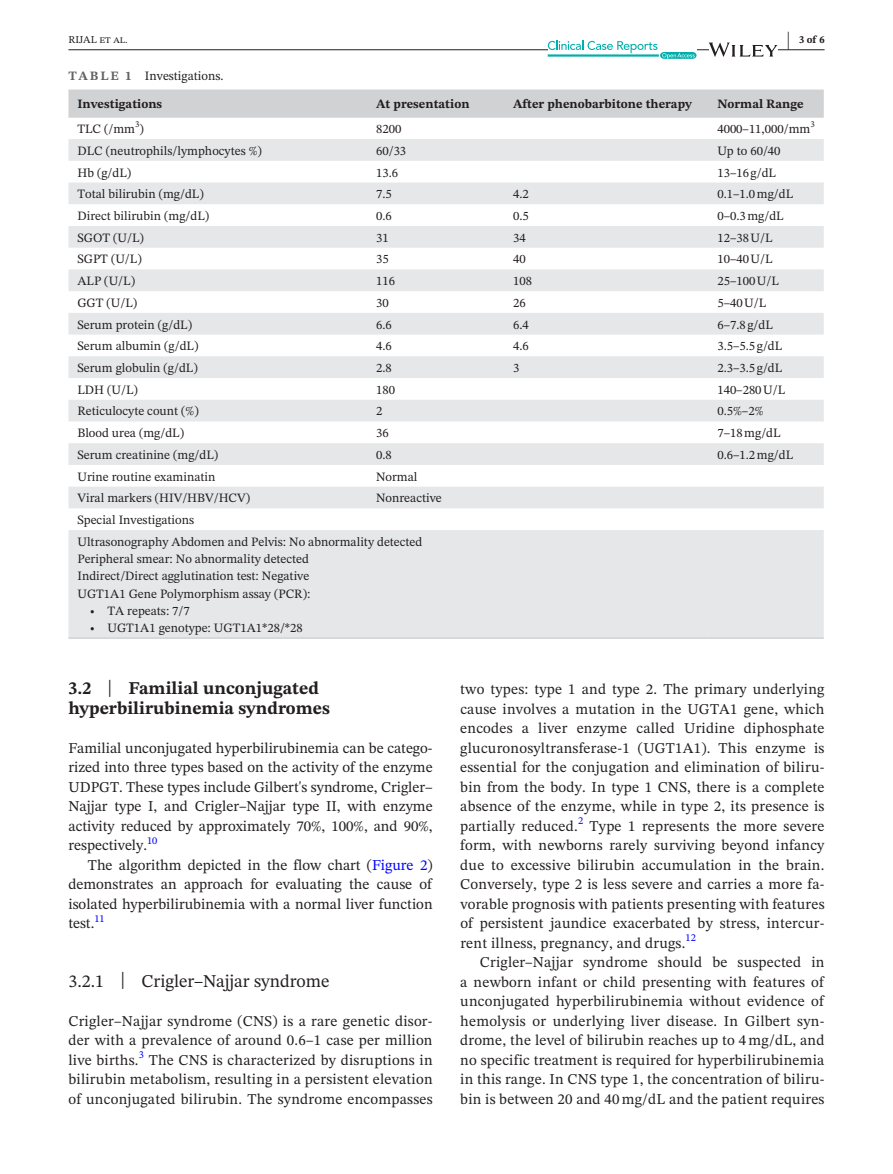
<style>
.page{position:relative;width:893px;height:1174px;background:#fff}
.page>*{position:absolute;margin:0;border:0;box-sizing:border-box;transform-origin:0 0}
.t1{font:700 21px "STIX Two Text";color:#231f20;scale:.42 1}
.t2{font:700 18px/19.5px "STIX Two Text";color:#231f20}
.t3{font:18px "STIX Two Text";color:#231f20}
.t4{font:15px/19.5px "STIX Two Text";letter-spacing:.015em;color:#231f20;text-align:justify}
.t5{font:12.75px/17.2px "STIX Two Text";color:#231f20}
.t6{font:700 12.75px "STIX Two Text";color:#231f20}
.t7{font:10.5px "STIX Two Text";color:#231f20}
.t8{font:10.5px "STIX Two Text";color:#00f}
.t9{font:700 10.5px "STIX Two Text";color:#231f20}
.t10{font:8.85px "STIX Two Text";color:#231f20}
.s1{font-weight:700;color:#636366}
.s2{font-weight:400;font-size:23.7px}
.s3{color:#00f}
.s4{font-size:23.7px}
</style>
<div class="page">
<hr style="left:68px;top:49px;width:756px;height:1px;background:#231f20">
<svg style="left:548px;top:41px;width:148px;height:18px"></svg>
<svg style="left:709px;top:43px;width:68px;height:14px"></svg>
<div style="left:68px;top:90px;width:756px;height:28px;background:#d1d2d4"></div>
<svg style="left:68px;top:139px;width:756px;height:498px;fill:#e6e7e9"></svg>
<hr style="left:68px;top:637px;width:299px;height:2px;background:#d1d2d4">
<hr style="left:367px;top:637px;width:137px;height:2px;background:#d1d2d4">
<hr style="left:504px;top:637px;width:204px;height:2px;background:#d1d2d4">
<hr style="left:708px;top:637px;width:116px;height:2px;background:#d1d2d4">
<h1 class="t1" style="left:787px;top:24px;width:8px">|</h1>
<p class="t7" style="left:68px;top:32px;width:61px">RIJAL et al.</p>
<p class="t9" style="left:799px;top:32px;width:27px">3 of 6</p>
<p class="t5" style="left:68px;top:67px;width:157px"><span class="s1">TABLE 1</span> Investigations.</p>
<p class="t6" style="left:77px;top:95px;width:86px">Investigations</p>
<p class="t6" style="left:376px;top:95px;width:95px">At presentation</p>
<p class="t6" style="left:513px;top:95px;width:180px">After phenobarbitone therapy</p>
<p class="t6" style="left:717px;top:95px;width:88px">Normal Range</p>
<p class="t5" style="left:77px;top:120px;width:68px">TLC (/mm )</p>
<p class="t10" style="left:135px;top:118px;width:6px">3</p>
<p class="t5" style="left:376px;top:120px;width:27px">8200</p>
<p class="t5" style="left:717px;top:120px;width:95px">4000–11,000/mm</p>
<p class="t10" style="left:810px;top:118px;width:6px">3</p>
<p class="t5" style="left:77px;top:142px;width:186px">DLC (neutrophils/lymphocytes %)</p>
<p class="t5" style="left:376px;top:142px;width:32px">60/33</p>
<p class="t5" style="left:717px;top:142px;width:65px">Up to 60/40</p>
<p class="t5" style="left:77px;top:164px;width:55px">Hb (g/dL)</p>
<p class="t5" style="left:376px;top:164px;width:24px">13.6</p>
<p class="t5" style="left:717px;top:164px;width:60px">13–16 g/dL</p>
<p class="t5" style="left:77px;top:185px;width:128px">Total bilirubin (mg/dL)</p>
<p class="t5" style="left:376px;top:185px;width:17px">7.5</p>
<p class="t5" style="left:513px;top:185px;width:17px">4.2</p>
<p class="t5" style="left:717px;top:185px;width:77px">0.1–1.0mg/dL</p>
<p class="t5" style="left:77px;top:207px;width:133px">Direct bilirubin (mg/dL)</p>
<p class="t5" style="left:376px;top:207px;width:17px">0.6</p>
<p class="t5" style="left:513px;top:207px;width:17px">0.5</p>
<p class="t5" style="left:717px;top:207px;width:68px">0–0.3mg/dL</p>
<p class="t5" style="left:77px;top:229px;width:68px">SGOT (U/L)</p>
<p class="t5" style="left:376px;top:229px;width:14px">31</p>
<p class="t5" style="left:513px;top:229px;width:14px">34</p>
<p class="t5" style="left:717px;top:229px;width:57px">12–38U/L</p>
<p class="t5" style="left:77px;top:250px;width:66px">SGPT (U/L)</p>
<p class="t5" style="left:376px;top:250px;width:14px">35</p>
<p class="t5" style="left:513px;top:250px;width:14px">40</p>
<p class="t5" style="left:717px;top:250px;width:57px">10–40U/L</p>
<p class="t5" style="left:77px;top:272px;width:59px">ALP (U/L)</p>
<p class="t5" style="left:376px;top:272px;width:20px">116</p>
<p class="t5" style="left:513px;top:272px;width:20px">108</p>
<p class="t5" style="left:717px;top:272px;width:63px">25–100U/L</p>
<p class="t5" style="left:77px;top:294px;width:61px">GGT (U/L)</p>
<p class="t5" style="left:376px;top:294px;width:14px">30</p>
<p class="t5" style="left:513px;top:294px;width:14px">26</p>
<p class="t5" style="left:717px;top:294px;width:50px">5–40U/L</p>
<p class="t5" style="left:77px;top:316px;width:116px">Serum protein (g/dL)</p>
<p class="t5" style="left:376px;top:316px;width:17px">6.6</p>
<p class="t5" style="left:513px;top:316px;width:17px">6.4</p>
<p class="t5" style="left:717px;top:316px;width:57px">6–7.8 g/dL</p>
<p class="t5" style="left:77px;top:337px;width:122px">Serum albumin (g/dL)</p>
<p class="t5" style="left:376px;top:337px;width:17px">4.6</p>
<p class="t5" style="left:513px;top:337px;width:17px">4.6</p>
<p class="t5" style="left:717px;top:337px;width:66px">3.5–5.5 g/dL</p>
<p class="t5" style="left:77px;top:359px;width:122px">Serum globulin (g/dL)</p>
<p class="t5" style="left:376px;top:359px;width:17px">2.8</p>
<p class="t5" style="left:513px;top:359px;width:8px">3</p>
<p class="t5" style="left:717px;top:359px;width:66px">2.3–3.5 g/dL</p>
<p class="t5" style="left:77px;top:381px;width:62px">LDH (U/L)</p>
<p class="t5" style="left:376px;top:381px;width:20px">180</p>
<p class="t5" style="left:717px;top:381px;width:69px">140–280U/L</p>
<p class="t5" style="left:77px;top:402px;width:123px">Reticulocyte count (%)</p>
<p class="t5" style="left:376px;top:402px;width:8px">2</p>
<p class="t5" style="left:717px;top:402px;width:48px">0.5%–2%</p>
<p class="t5" style="left:77px;top:424px;width:108px">Blood urea (mg/dL)</p>
<p class="t5" style="left:376px;top:424px;width:14px">36</p>
<p class="t5" style="left:717px;top:424px;width:65px">7–18mg/dL</p>
<p class="t5" style="left:77px;top:446px;width:142px">Serum creatinine (mg/dL)</p>
<p class="t5" style="left:376px;top:446px;width:17px">0.8</p>
<p class="t5" style="left:717px;top:446px;width:77px">0.6–1.2mg/dL</p>
<p class="t5" style="left:77px;top:468px;width:139px">Urine routine examinatin</p>
<p class="t5" style="left:376px;top:468px;width:43px">Normal</p>
<p class="t5" style="left:77px;top:489px;width:174px">Viral markers (HIV/HBV/HCV)</p>
<p class="t5" style="left:376px;top:489px;width:67px">Nonreactive</p>
<p class="t5" style="left:77px;top:509px;width:346px;line-height:21.8px">Special Investigations<br>Ultrasonography Abdomen and Pelvis: No abnormality detected</p>
<p class="t5" style="left:77px;top:550px;width:234px;text-align:justify">Peripheral smear: No abnormality detected Indirect/Direct agglutination test: Negative UGT1A1 Gene Polymorphism assay (PCR):</p>
<p class="t5" style="left:89px;top:602px;width:102px">• TA repeats: 7/7</p>
<p class="t5" style="left:89px;top:619px;width:215px">• UGT1A1 genotype: UGT1A1*28/*28</p>
<p class="t2" style="left:68px;top:679px;width:263px">3.2 <span class="s2">|</span> Familial unconjugated hyperbilirubinemia syndromes</p>
<p class="t4" style="left:68px;top:738px;width:366px">Familial unconjugated hyperbilirubinemia can be catego&shy;rized into three types based on the activity of the enzyme UDPGT. These types include Gilbert's syndrome, Crigler– Najjar type I, and Crigler–Najjar type II, with enzyme activity reduced by approximately 70%, 100%, and 90%, respectively.</p>
<p class="t8" style="left:147px;top:832px;width:12px">10</p>
<p class="t4" style="left:68px;top:855px;width:366px;text-indent:20px">The algorithm depicted in the flow chart (<span class="s3">Figure 2</span>) demonstrates an approach for evaluating the cause of isolated hyperbilirubinemia with a normal liver function test.</p>
<p class="t8" style="left:94px;top:910px;width:12px">11</p>
<p class="t3" style="left:68px;top:968px;width:263px">3.2.1 <span class="s4">|</span> Crigler–Najjar syndrome</p>
<p class="t4" style="left:68px;top:1011px;width:366px">Crigler–Najjar syndrome (CNS) is a rare genetic disor&shy;der with a prevalence of around 0.6–1 case per million live births.</p>
<p class="t8" style="left:139px;top:1047px;width:7px">3</p>
<p class="t4" style="left:68px;top:1050px;width:366px;text-indent:80px">The CNS is characterized by disruptions in bilirubin metabolism, resulting in a persistent elevation of unconjugated bilirubin. The syndrome encompasses</p>
<p class="t4" style="left:460px;top:679px;width:366px">two types: type 1 and type 2. The primary underlying cause involves a mutation in the UGTA1 gene, which encodes a liver enzyme called Uridine diphosphate glucuronosyltransferase-1 (UGT1A1). This enzyme is essential for the conjugation and elimination of biliru&shy;bin from the body. In type 1 CNS, there is a complete absence of the enzyme, while in type 2, its presence is partially reduced.<sup>2</sup> Type 1 represents the more severe form, with newborns rarely surviving beyond infancy due to excessive bilirubin accumulation in the brain.<br>Conversely, type 2 is less severe and carries a more fa&shy;vorable prognosis with patients presenting with features of persistent jaundice exacerbated by stress, intercur&shy;rent illness, pregnancy, and drugs.</p>
<p class="t8" style="left:686px;top:930px;width:12px">12</p>
<p class="t4" style="left:460px;top:952px;width:366px;text-indent:20px">Crigler–Najjar syndrome should be suspected in a newborn infant or child presenting with features of unconjugated hyperbilirubinemia without evidence of hemolysis or underlying liver disease. In Gilbert syn&shy;drome, the level of bilirubin reaches up to 4 mg/dL, and no specific treatment is required for hyperbilirubinemia in this range. In CNS type 1, the concentration of biliru&shy;bin is between 20 and 40 mg/dL and the patient requires</p>
</div>
